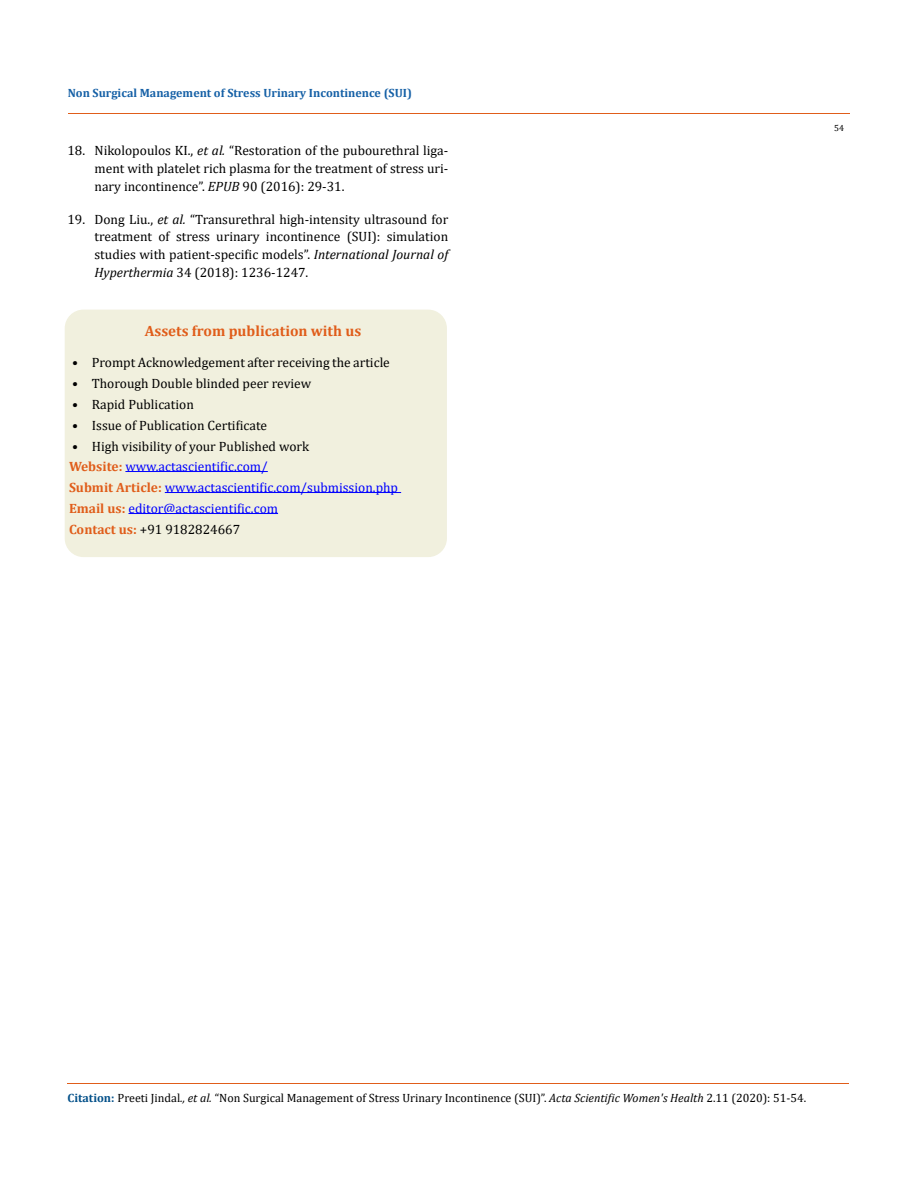
<style>
.page{position:relative;width:917px;height:1188px;background:#fff}
.page>*{position:absolute;margin:0;border:0;box-sizing:border-box;transform-origin:0 0}
.t1{font:700 15px "Cambria";color:#e05d1a}
.t2{font:13.5px/18px "Cambria";color:#000;text-align:justify}
.t3{font:13.5px/21px "Cambria";color:#00f}
.t4{font:12px "Cambria";color:#000}
.t5{font:700 12px "Cambria";color:#1560a6}
.t6{font:9px "Cambria";color:#000}
.s1{font-style:italic}
.s2{font-weight:700;color:#e05d1a}
.s3{color:#000}
.s4{font-weight:700;color:#035089}
</style>
<div class="page">
<hr style="left:68px;top:113px;width:782px;height:1px;background:#e05d1a">
<div style="left:65px;top:310px;width:381px;height:246px;background:#f1f0de;border-radius:18px"></div>
<div style="left:65px;top:310px;width:382px;height:247px;border:2px solid #f1f0de;border-radius:18px"></div>
<hr style="left:125px;top:471px;width:143px;height:1px;background:#00f">
<hr style="left:165px;top:492px;width:236px;height:1px;background:#00f">
<hr style="left:128px;top:513px;width:150px;height:1px;background:#00f">
<p class="t5" style="left:68px;top:84px;width:346px">Non Surgical Management of Stress Urinary Incontinence (SUI)</p>
<p class="t2" style="left:94px;top:141px;width:355px;text-indent:-27px">18. Nikolopoulos KI., <span class="s1">et al.</span> “Restoration of the pubourethral liga&shy;ment with platelet rich plasma for the treatment of stress uri&shy;nary incontinence”. <span class="s1">EPUB</span> 90 (2016): 29-31.</p>
<p class="t2" style="left:94px;top:210px;width:355px;text-indent:-27px">19. Dong Liu., <span class="s1">et al.</span> “Transurethral high-intensity ultrasound for treatment of stress urinary incontinence (SUI): simulation studies with patient-specific models”. <span class="s1">International Journal of Hyperthermia</span> 34 (2018): 1236-1247.</p>
<p class="t1" style="left:145px;top:320px;width:218px">Assets from publication with us</p>
<p class="t2" style="left:72px;top:354px;width:319px">• Prompt Acknowledgement after receiving the article</p>
<p class="t2" style="left:72px;top:375px;width:240px">• Thorough Double blinded peer review</p>
<p class="t2" style="left:72px;top:396px;width:123px">• Rapid Publication</p>
<p class="t2" style="left:72px;top:417px;width:196px">• Issue of Publication Certificate</p>
<p class="t2" style="left:72px;top:438px;width:238px">• High visibility of your Published work</p>
<p class="t3" style="left:69px;top:456px;width:330px"><span class="s2">Website:</span> www.actascientific.com/<br><span class="s2">Submit Article:</span> www.actascientific.com/submission.php <span class="s2">Email us:</span> editor@actascientific.com<br><span class="s2">Contact us:</span> <span class="s3">+91 9182824667</span></p>
<p class="t6" style="left:834px;top:123px;width:11px">54</p>
<p class="t4" style="left:67px;top:1090px;width:740px"><span class="s4">Citation:</span> Preeti Jindal<span class="s1">., et al.</span> “Non Surgical Management of Stress Urinary Incontinence (SUI)”. <span class="s1">Acta Scientific Women's Health</span> 2.11 (2020): 51-54.</p>
</div>
